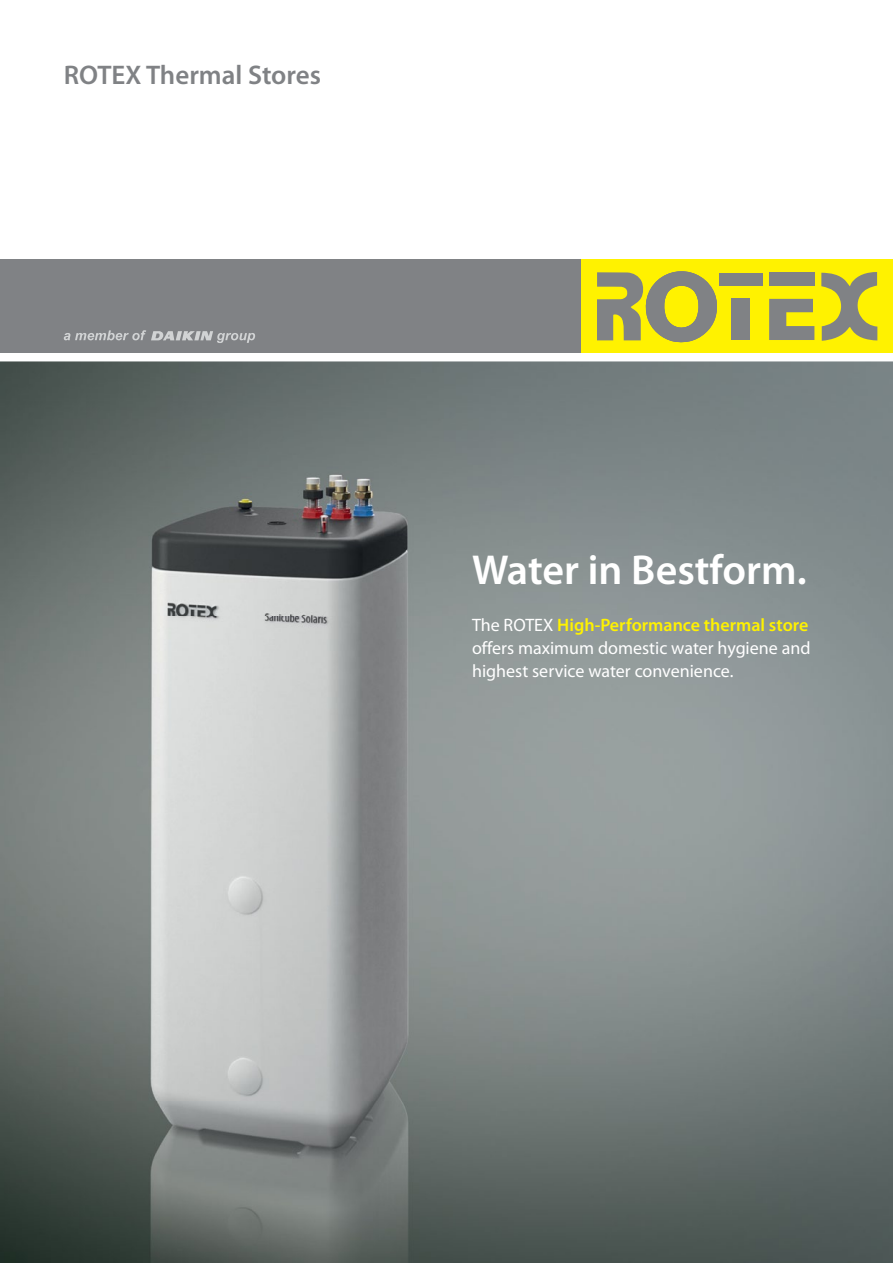
<style>
.page{position:relative;width:893px;height:1263px;background:#fff}
.page>*{position:absolute;margin:0;border:0;box-sizing:border-box;transform-origin:0 0}
.t1{font:600 42px "Myriad Pro";color:#fff}
.t2{font:600 27px "Myriad Pro";color:#808285}
.t3{font:18px/23.2px "Myriad Pro";color:#fff;text-align:justify}
.s1{font-weight:600;color:#fff200}
</style>
<div class="page">
<img style="left:0;top:361px;width:893px;height:902px">
<div style="left:0;top:259px;width:581px;height:94px;background:#808285"></div>
<div style="left:581px;top:259px;width:312px;height:94px;background:#fff200"></div>
<svg style="left:821px;top:272px;width:56px;height:69px"></svg>
<div style="left:769px;top:273px;width:45px;height:13px;background:#808285"></div>
<div style="left:719px;top:273px;width:44px;height:13px;background:#808285"></div>
<div style="left:731px;top:298px;width:18px;height:42px;background:#808285"></div>
<svg style="left:769px;top:299px;width:45px;height:41px"></svg>
<svg style="left:597px;top:271px;width:120px;height:71px"></svg>
<svg style="left:64px;top:330px;width:191px;height:13px"></svg>
<img style="left:0;top:456px;width:453px;height:807px">
<h2 class="t2" style="left:64px;top:58px;width:259px">ROTEX Thermal Stores</h2>
<h1 class="t1" style="left:472px;top:543px;width:336px">Water in Bestform.</h1>
<p class="t3" style="left:472px;top:613px;width:340px">The ROTEX <span class="s1">High-Performance thermal store </span>offers maximum domestic water hygiene and highest service water convenience.</p>
</div>
